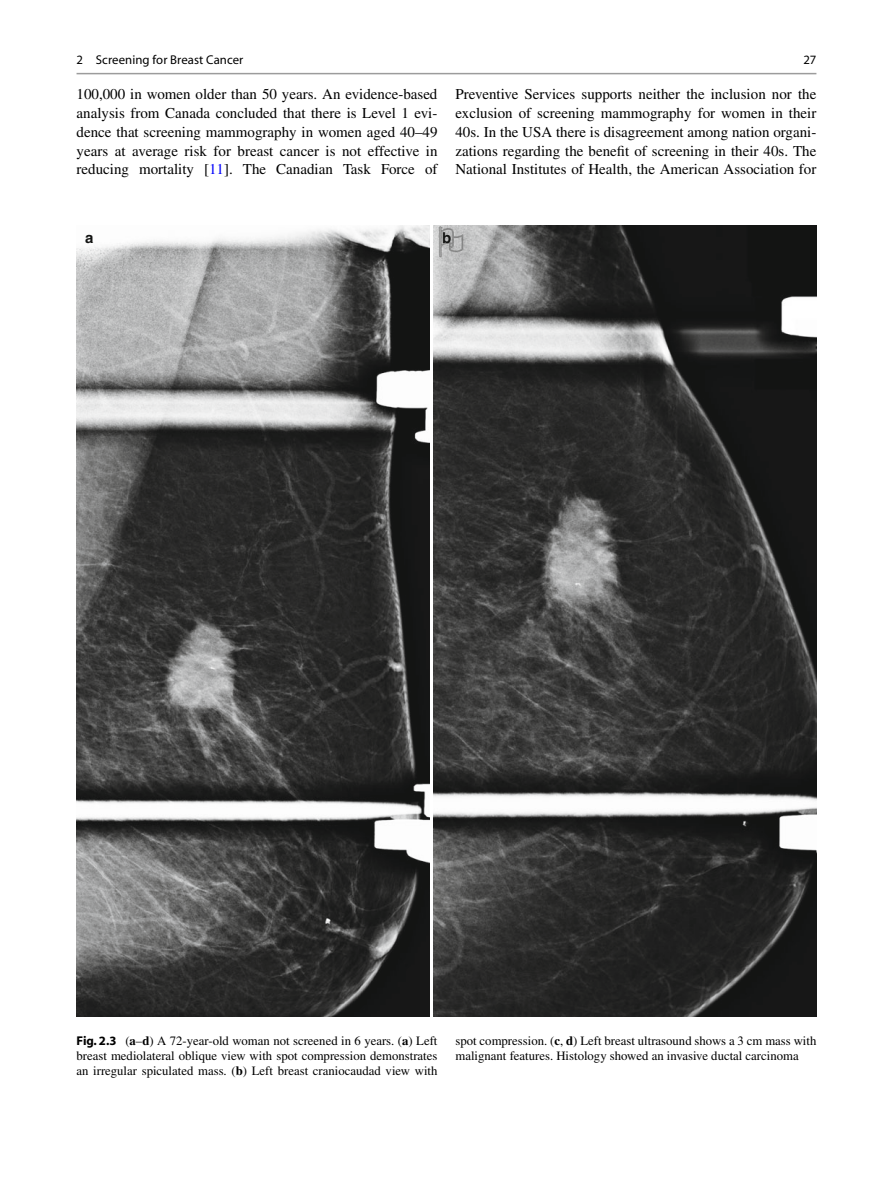
<style>
.page{position:relative;width:893px;height:1187px;background:#fff}
.page>*{position:absolute;margin:0;border:0;box-sizing:border-box;transform-origin:0 0}
.t1{font:15px/18.8px "Times";color:#000;text-align:justify}
.t2{font:700 15px "Helvetica";color:#131413}
.t3{font:12.75px/15px "Times";color:#000;text-align:justify}
.t4{font:12.75px "Myriad";letter-spacing:.005em;color:#000}
.s1{color:#0000fa}
.s2{font-family:"Myriad";font-weight:700}
.s3{font-weight:700}
</style>
<div class="page">
<img style="left:77px;top:226px;width:353px;height:790px">
<img style="left:434px;top:226px;width:382px;height:790px">
<hr style="left:77px;top:73px;width:739px;height:1px;background:#9c9c9c">
<p class="t4" style="left:77px;top:55px;width:168px">2 Screening for Breast Cancer</p>
<p class="t4" style="left:804px;top:55px;width:14px">27</p>
<p class="t1" style="left:77px;top:86px;width:362px">100,000 in women older than 50 years. An evidence-based analysis from Canada concluded that there is Level 1 evi&shy;dence that screening mammography in women aged 40–49 years at average risk for breast cancer is not effective in reducing mortality [ <span class="s1">11</span> ]. The Canadian Task Force of</p>
<p class="t1" style="left:455px;top:86px;width:362px">Preventive Services supports neither the inclusion nor the exclusion of screening mammography for women in their 40s. In the USA there is disagreement among nation organi&shy;zations regarding the benefit of screening in their 40s. The National Institutes of Health, the American Association for</p>
<p class="t2" style="left:85px;top:229px;width:10px">a</p>
<p class="t2" style="left:442px;top:229px;width:11px">b</p>
<p class="t3" style="left:77px;top:1034px;width:362px"><span class="s2">Fig. 2.3</span> ( <span class="s3">a</span> – <span class="s3">d</span> ) A 72-year-old woman not screened in 6 years. ( <span class="s3">a</span> ) Left breast mediolateral oblique view with spot compression demonstrates an irregular spiculated mass. ( <span class="s3">b</span> ) Left breast craniocaudad view with</p>
<p class="t3" style="left:455px;top:1034px;width:362px">spot compression. ( <span class="s3">c</span> , <span class="s3">d</span> ) Left breast ultrasound shows a 3 cm mass with malignant features. Histology showed an invasive ductal carcinoma</p>
</div>
